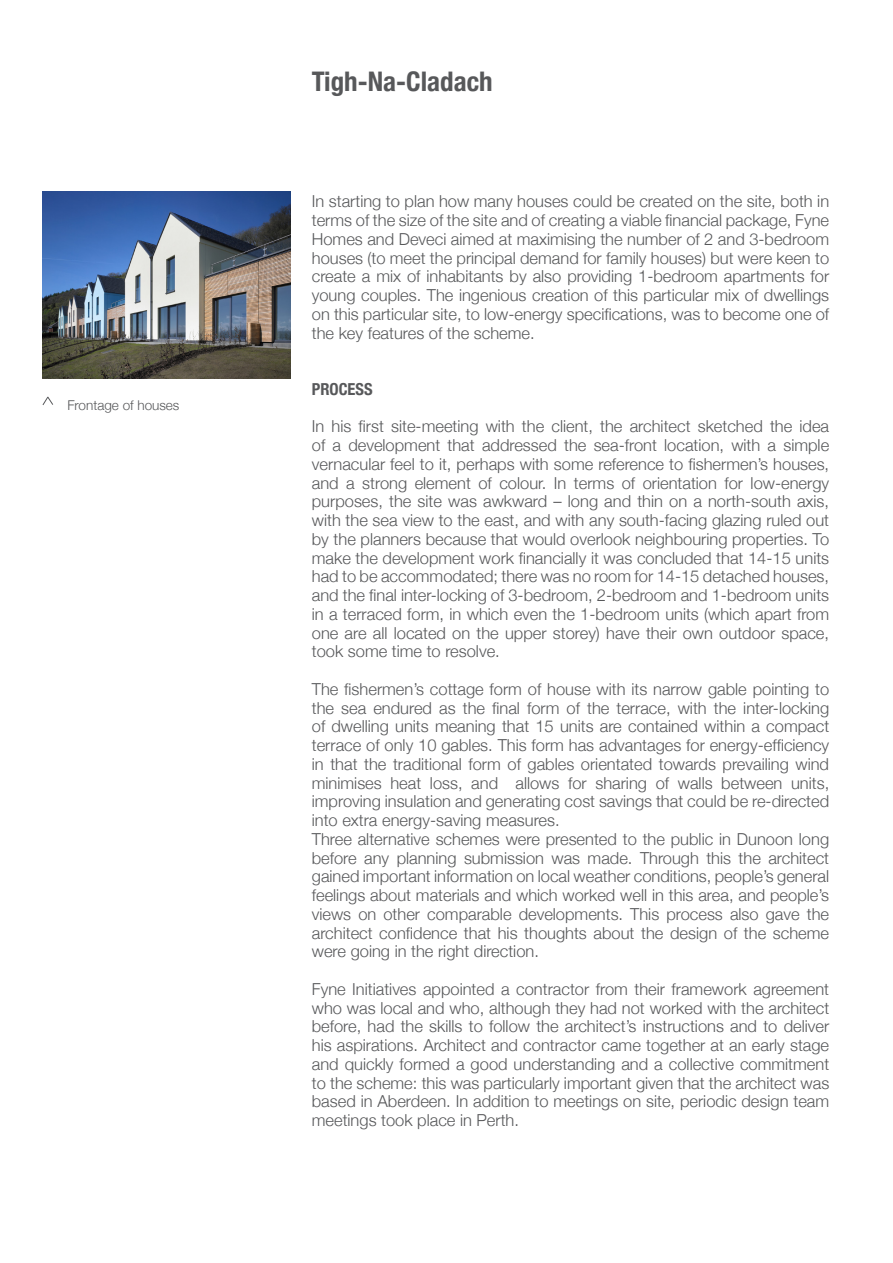
<style>
.page{position:relative;width:893px;height:1263px;background:#fff}
.page>*{position:absolute;margin:0;border:0;box-sizing:border-box;transform-origin:0 0}
.Page_Headline{font:700 condensed 27px "Helvetica Neue";color:#57585a}
.t1{font:300 16.5px/18.8px "Helvetica Neue";color:#57585a;text-align:justify}
.t2{font:700 condensed 16.5px "Helvetica Neue";color:#57585a}
.t3{font:300 13.5px "Helvetica Neue";color:#57585a}
</style>
<div class="page">
<img style="left:43px;top:191px;width:248px;height:187px">
<svg style="left:42px;top:396px;width:11px;height:9px"></svg>
<p class="t3" style="left:67px;top:397px;width:114px">Frontage of houses</p>
<p class="Page_Headline" style="left:312px;top:65px;width:182px">Tigh-Na-Cladach</p>
<p class="t1" style="left:312px;top:192px;width:519px">In starting to plan how many houses could be created on the site, both in terms of the size of the site and of creating a viable financial package, Fyne Homes and Deveci aimed at maximising the number of 2 and 3-bedroom houses (to meet the principal demand for family houses) but were keen to create a mix of inhabitants by also providing 1-bedroom apartments for young couples. The ingenious creation of this particular mix of dwellings on this particular site, to low-energy specifications, was to become one of the key features of the scheme.</p>
<p class="t2" style="left:312px;top:379px;width:62px">PROCESS</p>
<p class="t1" style="left:312px;top:417px;width:519px">In his first site-meeting with the client, the architect sketched the idea of a development that addressed the sea-front location, with a simple vernacular feel to it, perhaps with some reference to fishermen’s houses, and a strong element of colour. In terms of orientation for low-energy purposes, the site was awkward – long and thin on a north-south axis, with the sea view to the east, and with any south-facing glazing ruled out by the planners because that would overlook neighbouring properties. To make the development work financially it was concluded that 14-15 units had to be accommodated; there was no room for 14-15 detached houses, and the final inter-locking of 3-bedroom, 2-bedroom and 1-bedroom units in a terraced form, in which even the 1-bedroom units (which apart from one are all located on the upper storey) have their own outdoor space, took some time to resolve.</p>
<p class="t1" style="left:312px;top:679px;width:519px">The fishermen’s cottage form of house with its narrow gable pointing to the sea endured as the final form of the terrace, with the inter-locking of dwelling units meaning that 15 units are contained within a compact terrace of only 10 gables. This form has advantages for energy-efficiency in that the traditional form of gables orientated towards prevailing wind minimises heat loss, and allows for sharing of walls between units, improving insulation and generating cost savings that could be re-directed into extra energy-saving measures.</p>
<p class="t1" style="left:312px;top:829px;width:519px">Three alternative schemes were presented to the public in Dunoon long before any planning submission was made. Through this the architect gained important information on local weather conditions, people’s general feelings about materials and which worked well in this area, and people’s views on other comparable developments. This process also gave the architect confidence that his thoughts about the design of the scheme were going in the right direction.</p>
<p class="t1" style="left:312px;top:979px;width:519px">Fyne Initiatives appointed a contractor from their framework agreement who was local and who, although they had not worked with the architect before, had the skills to follow the architect’s instructions and to deliver his aspirations. Architect and contractor came together at an early stage and quickly formed a good understanding and a collective commitment to the scheme: this was particularly important given that the architect was based in Aberdeen. In addition to meetings on site, periodic design team meetings took place in Perth.</p>
</div>
